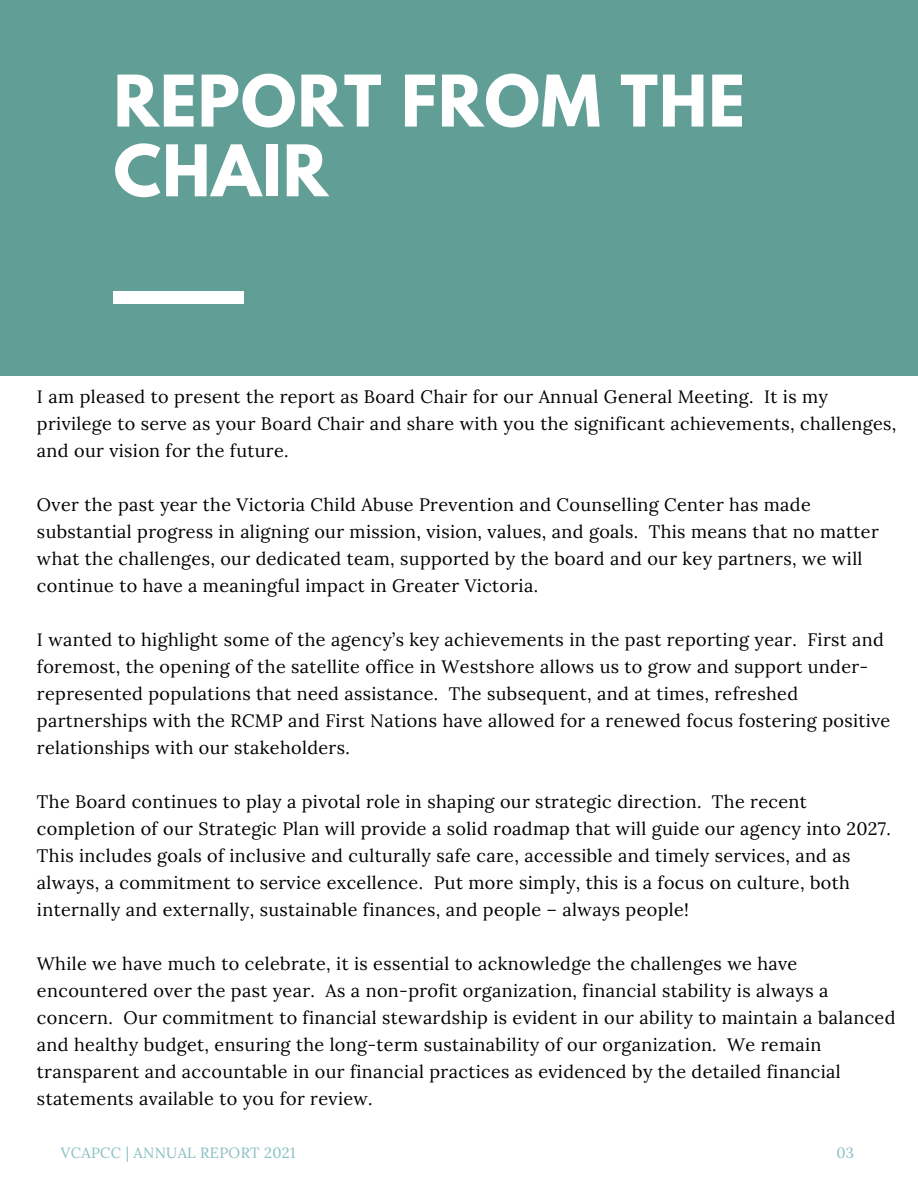
<style>
.page{position:relative;width:918px;height:1188px;background:#fff}
.page>*{position:absolute;margin:0;border:0;box-sizing:border-box;transform-origin:0 0}
.t1{font:700 63px/69.8px "League Spartan";letter-spacing:.02em;color:#fff}
.t2{font:18px/27px "Lora";letter-spacing:.02em;color:#000}
.t3{font:14.85px "Lora";letter-spacing:.02em;color:#86bfc2}
</style>
<div class="page">
<div style="left:0;top:0;width:918px;height:376px;background:#619f96"></div>
<div style="left:114px;top:291px;width:130px;height:12px;background:#fff"></div>
<p class="t1" style="left:114px;top:74px;width:633px">REPORT FROM THE<br>CHAIR</p>
<p class="t2" style="left:37px;top:383px;width:861px">I am pleased to present the report as Board Chair for our Annual General Meeting. It is my privilege to serve as your Board Chair and share with you the significant achievements, challenges, and our vision for the future.</p>
<p class="t2" style="left:37px;top:491px;width:843px">Over the past year the Victoria Child Abuse Prevention and Counselling Center has made substantial progress in aligning our mission, vision, values, and goals. This means that no matter what the challenges, our dedicated team, supported by the board and our key partners, we will continue to have a meaningful impact in Greater Victoria.</p>
<p class="t2" style="left:37px;top:626px;width:855px">I wanted to highlight some of the agency’s key achievements in the past reporting year. First and foremost, the opening of the satellite office in Westshore allows us to grow and support under&shy;represented populations that need assistance. The subsequent, and at times, refreshed partnerships with the RCMP and First Nations have allowed for a renewed focus fostering positive relationships with our stakeholders.</p>
<p class="t2" style="left:37px;top:788px;width:856px">The Board continues to play a pivotal role in shaping our strategic direction. The recent completion of our Strategic Plan will provide a solid roadmap that will guide our agency into 2027.<br>This includes goals of inclusive and culturally safe care, accessible and timely services, and as always, a commitment to service excellence. Put more simply, this is a focus on culture, both internally and externally, sustainable finances, and people – always people!</p>
<p class="t2" style="left:37px;top:950px;width:860px">While we have much to celebrate, it is essential to acknowledge the challenges we have encountered over the past year. As a non-profit organization, financial stability is always a concern. Our commitment to financial stewardship is evident in our ability to maintain a balanced and healthy budget, ensuring the long-term sustainability of our organization. We remain transparent and accountable in our financial practices as evidenced by the detailed financial statements available to you for review.</p>
<p class="t3" style="left:61px;top:1143px;width:236px">VCAPCC | ANNUAL REPORT 2021</p>
<p class="t3" style="left:836px;top:1143px;width:19px">03</p>
</div>
